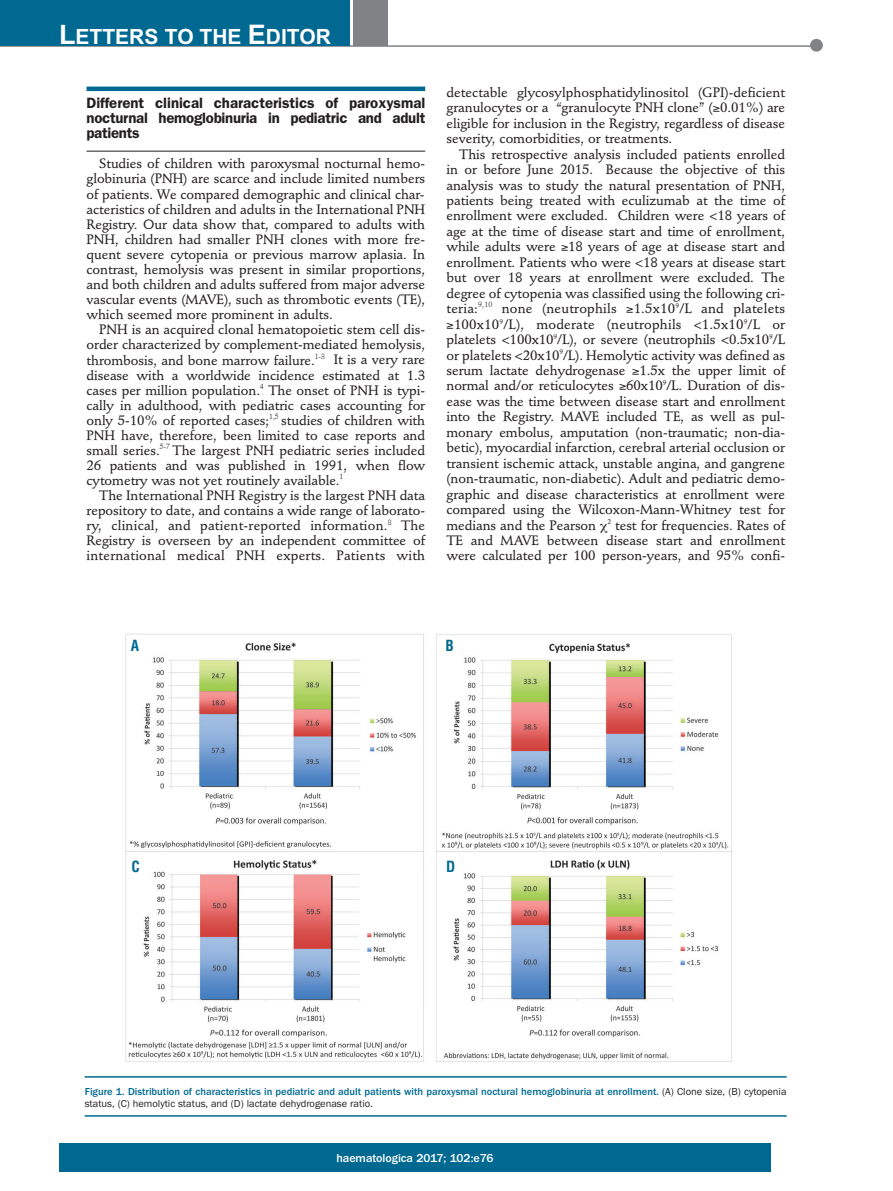
<style>
.page{position:relative;width:893px;height:1191px;background:#fff}
.page>*{position:absolute;margin:0;border:0;box-sizing:border-box;transform-origin:0 0}
.t1{font:700 21px "Arial";color:#fff}
.t2{font:600 15px/15px "Franklin Gothic";letter-spacing:-.02em;color:#231f20;text-align:justify}
.t3{font:700 condensed 15px "Helvetica";color:#006991}
.t4{font:500 13.5px/15.5px "Stempel Schneidler";letter-spacing:-.005em;color:#231f20;text-align:justify}
.t5{font:500 12px "Franklin Gothic";color:#fff}
.t6{font:500 10.5px/12px "Franklin Gothic";color:#006991}
.s1{font-size:27px}
.s2{font-weight:400;color:#231f20}
</style>
<div class="page">
<hr style="left:87px;top:87px;width:338px;height:4px;background:#006991">
<hr style="left:87px;top:151px;width:338px;height:1px;background:#231f20">
<div style="left:59px;top:1143px;width:712px;height:28px;background:#006991"></div>
<hr style="left:0;top:45px;width:820px;height:2px;background:#808285">
<div style="left:810px;top:39px;width:13px;height:13px;background:#808285;border-radius:50%"></div>
<div style="left:354px;top:0;width:34px;height:45px;background:#808285"></div>
<div style="left:0;top:0;width:350px;height:45px;background:#006991"></div>
<img style="left:125px;top:633px;width:607px;height:429px">
<hr style="left:85px;top:1076px;width:702px;height:1px;background:#006991">
<hr style="left:85px;top:1115px;width:702px;height:1px;background:#006991">
<h1 class="t1" style="left:59px;top:25px;width:273px"><span class="s1">L</span>ETTERS TO THE <span class="s1">E</span>DITOR</h1>
<p class="t2" style="left:87px;top:97px;width:340px">Different clinical characteristics of paroxysmal nocturnal hemoglobinuria in pediatric and adult patients</p>
<p class="t4" style="left:87px;top:157px;width:340px;text-indent:13px">Studies of children with paroxysmal nocturnal hemo&shy;globinuria (PNH) are scarce and include limited numbers of patients. We compared demographic and clinical char&shy;acteristics of children and adults in the International PNH Registry. Our data show that, compared to adults with PNH, children had smaller PNH clones with more fre&shy;quent severe cytopenia or previous marrow aplasia. In contrast, hemolysis was present in similar proportions, and both children and adults suffered from major adverse vascular events (MAVE), such as thrombotic events (TE), which seemed more prominent in adults.</p>
<p class="t4" style="left:87px;top:323px;width:340px;line-height:15px;text-indent:13px">PNH is an acquired clonal hematopoietic stem cell dis&shy;order characterized by complement-mediated hemolysis, thrombosis, and bone marrow failure.<sup>1-3</sup> It is a very rare disease with a worldwide incidence estimated at 1.3 cases per million population.<sup>4</sup> The onset of PNH is typi&shy;cally in adulthood, with pediatric cases accounting for only 5-10% of reported cases;<sup>1,5</sup> studies of children with PNH have, therefore, been limited to case reports and small series.<sup>5-7</sup> The largest PNH pediatric series included 26 patients and was published in 1991, when flow cytometry was not yet routinely available.<sup>1</sup></p>
<p class="t4" style="left:87px;top:489px;width:340px;text-indent:13px">The International PNH Registry is the largest PNH data repository to date, and contains a wide range of laborato&shy;ry, clinical, and patient-reported information.<sup>8</sup> The Registry is overseen by an independent committee of international medical PNH experts. Patients with</p>
<p class="t4" style="left:446px;top:86px;width:340px">detectable glycosylphosphatidylinositol (GPI)-deficient granulocytes or a “granulocyte PNH clone” (≥0.01%) are eligible for inclusion in the Registry, regardless of disease severity, comorbidities, or treatments.</p>
<p class="t4" style="left:446px;top:148px;width:340px;text-indent:13px">This retrospective analysis included patients enrolled in or before June 2015. Because the objective of this analysis was to study the natural presentation of PNH, patients being treated with eculizumab at the time of enrollment were excluded. Children were &lt;18 years of age at the time of disease start and time of enrollment, while adults were ≥18 years of age at disease start and enrollment. Patients who were &lt;18 years at disease start but over 18 years at enrollment were excluded. The degree of cytopenia was classified using the following cri&shy;teria:<sup>9,10</sup> none (neutrophils ≥1.5x10<sup>9</sup>/L and platelets ≥100x10<sup>9</sup>/L), moderate (neutrophils &lt;1.5x10<sup>9</sup>/L or platelets &lt;100x10<sup>9</sup>/L), or severe (neutrophils &lt;0.5x10<sup>9</sup>/L or platelets &lt;20x10<sup>9</sup>/L). Hemolytic activity was defined as serum lactate dehydrogenase ≥1.5x the upper limit of normal and/or reticulocytes ≥60x10<sup>9</sup>/L. Duration of dis&shy;ease was the time between disease start and enrollment into the Registry. MAVE included TE, as well as pul&shy;monary embolus, amputation (non-traumatic; non-dia&shy;betic), myocardial infarction, cerebral arterial occlusion or transient ischemic attack, unstable angina, and gangrene (non-traumatic, non-diabetic). Adult and pediatric demo&shy;graphic and disease characteristics at enrollment were compared using the Wilcoxon-Mann-Whitney test for medians and the Pearson <sup>2</sup> test for frequencies. Rates of TE and MAVE between disease start and enrollment were calculated per 100 person-years, and 95% confi-</p>
<p class="t3" style="left:131px;top:637px;width:10px">A</p>
<p class="t3" style="left:445px;top:637px;width:10px">B</p>
<p class="t3" style="left:131px;top:858px;width:10px">C</p>
<p class="t3" style="left:446px;top:858px;width:11px">D</p>
<p class="t6" style="left:85px;top:1085px;width:703px">Figure 1. Distribution of characteristics in pediatric and adult patients with paroxysmal noctural hemoglobinuria at enrollment. <span class="s2">(A) Clone size, (B) cytopenia status, (C) hemolytic status, and (D) lactate dehydrogenase ratio.</span></p>
<p class="t5" style="left:336px;top:1150px;width:159px">haematologica 2017; 102:e76</p>
</div>
